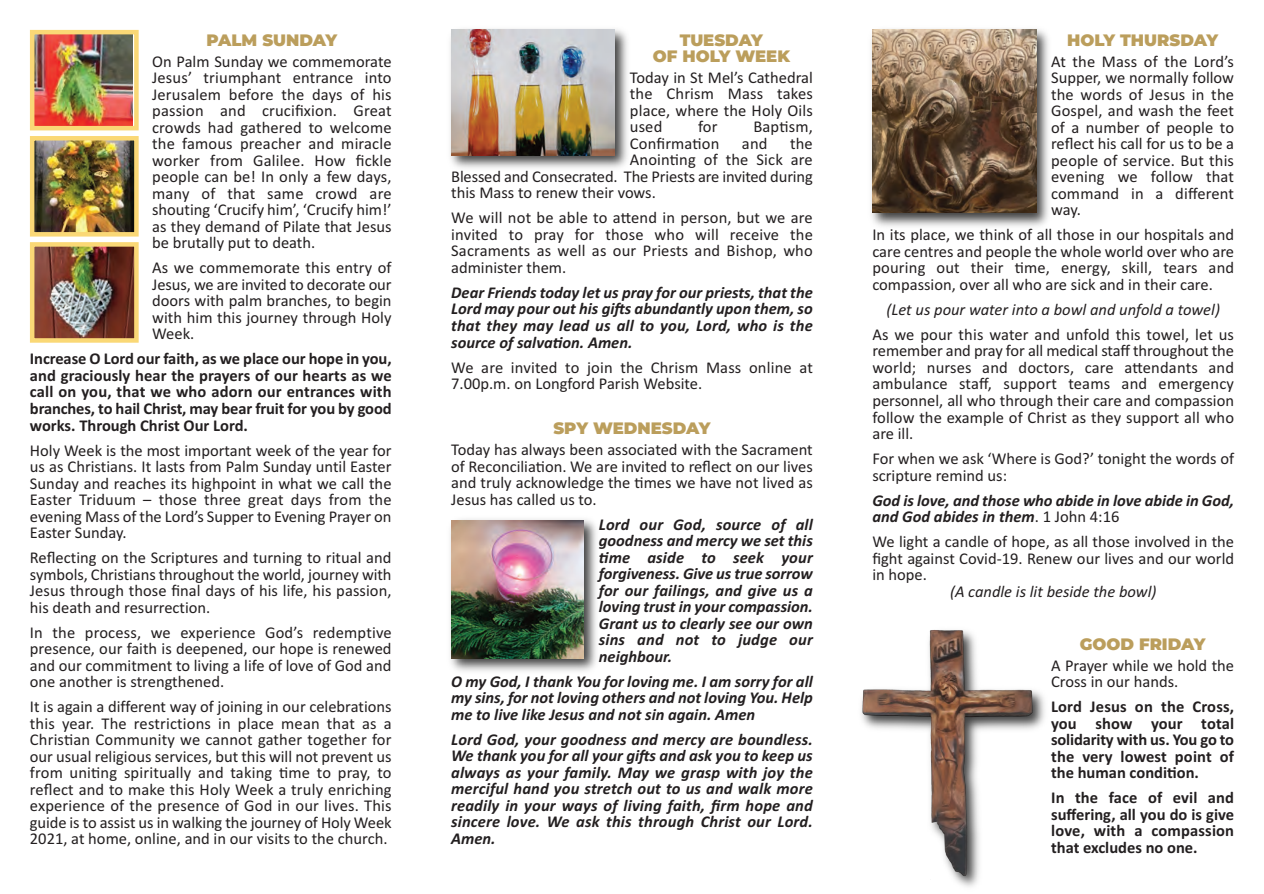
<style>
.page{position:relative;width:1264px;height:894px;background:#fff}
.page>*{position:absolute;margin:0;border:0;box-sizing:border-box;transform-origin:0 0}
.t1{font:16.5px/16.5px "Calibri";color:#231f20;text-align:justify}
.t2{font:italic 700 16.5px/16.5px "Calibri";color:#231f20;text-align:justify}
.t3{font:700 16.5px/16.5px "Calibri";color:#231f20;text-align:justify}
.t4{font:italic 16.5px "Calibri";color:#231f20}
.t5{font:900 16.5px "Montserrat";color:#bb9e5c}
.s1{font-weight:400;font-style:normal}
</style>
<div class="page">
<img style="left:450px;top:29px;width:178px;height:139px">
<img style="left:451px;top:30px;width:163px;height:125px">
<img style="left:871px;top:29px;width:178px;height:198px">
<img style="left:872px;top:30px;width:163px;height:183px">
<img style="left:1034px;top:691px;width:11px;height:37px">
<img style="left:861px;top:630px;width:173px;height:257px">
<img style="left:450px;top:519px;width:146px;height:152px">
<img style="left:451px;top:520px;width:132px;height:138px">
<img style="left:35px;top:35px;width:97px;height:90px">
<div style="left:30px;top:30px;width:109px;height:100px;border:4px solid #fad876"></div>
<img style="left:35px;top:141px;width:99px;height:90px">
<div style="left:30px;top:136px;width:109px;height:100px;border:4px solid #fad876"></div>
<img style="left:35px;top:247px;width:99px;height:90px">
<div style="left:30px;top:242px;width:109px;height:100px;border:4px solid #fad876"></div>
<p class="t5" style="left:206px;top:30px;width:132px">PALM SUNDAY</p>
<p class="t1" style="left:152px;top:54px;width:241px">On Palm Sunday we commemorate Jesus’ triumphant entrance into Jerusalem before the days of his passion and crucifixion. Great crowds had gathered to welcome the famous preacher and miracle worker from Galilee. How fickle people can be! In only a few days, many of that same crowd are shouting ‘Crucify him’, ‘Crucify him!’ as they demand of Pilate that Jesus be brutally put to death.</p>
<p class="t1" style="left:152px;top:261px;width:241px">As we commemorate this entry of Jesus, we are invited to decorate our doors with palm branches, to begin with him this journey through Holy Week.</p>
<p class="t3" style="left:30px;top:352px;width:363px">Increase O Lord our faith, as we place our hope in you, and graciously hear the prayers of our hearts as we call on you, that we who adorn our entrances with branches, to hail Christ, may bear fruit for you by good works. Through Christ Our Lord.</p>
<p class="t1" style="left:30px;top:443px;width:363px">Holy Week is the most important week of the year for us as Christians. It lasts from Palm Sunday until Easter Sunday and reaches its highpoint in what we call the Easter Triduum – those three great days from the evening Mass of the Lord’s Supper to Evening Prayer on Easter Sunday.</p>
<p class="t1" style="left:30px;top:550px;width:363px">Reflecting on the Scriptures and turning to ritual and symbols, Christians throughout the world, journey with Jesus through those final days of his life, his passion, his death and resurrection.</p>
<p class="t1" style="left:30px;top:625px;width:363px">In the process, we experience God’s redemptive presence, our faith is deepened, our hope is renewed and our commitment to living a life of love of God and one another is strengthened.</p>
<p class="t1" style="left:30px;top:699px;width:363px">It is again a different way of joining in our celebrations this year. The restrictions in place mean that as a Christian Community we cannot gather together for our usual religious services, but this will not prevent us from uniting spiritually and taking time to pray, to reflect and to make this Holy Week a truly enriching experience of the presence of God in our lives. This guide is to assist us in walking the journey of Holy Week 2021, at home, online, and in our visits to the church.</p>
<p class="t5" style="left:679px;top:30px;width:85px">TUESDAY</p>
<p class="t5" style="left:652px;top:47px;width:139px">OF HOLY WEEK</p>
<p class="t1" style="left:629px;top:70px;width:184px">Today in St Mel’s Cathedral the Chrism Mass takes place, where the Holy Oils used</p>
<p class="t1" style="left:698px;top:120px;width:21px">for</p>
<p class="t1" style="left:753px;top:120px;width:61px">Baptism,</p>
<p class="t1" style="left:629px;top:136px;width:91px">Confirmation</p>
<p class="t1" style="left:741px;top:136px;width:27px">and</p>
<p class="t1" style="left:790px;top:136px;width:24px">the</p>
<p class="t1" style="left:629px;top:153px;width:184px">Anointing of the Sick are</p>
<p class="t1" style="left:451px;top:169px;width:363px">Blessed and Consecrated. The Priests are invited during</p>
<p class="t1" style="left:451px;top:186px;width:206px">this Mass to renew their vows.</p>
<p class="t1" style="left:451px;top:211px;width:363px">We will not be able to attend in person, but we are invited to pray for those who will receive the Sacraments as well as our Priests and Bishop, who administer them.</p>
<p class="t2" style="left:451px;top:285px;width:363px">Dear Friends today let us pray for our priests, that the Lord may pour out his gifts abundantly upon them, so that they may lead us all to you, Lord, who is the source of salvation. Amen.</p>
<p class="t1" style="left:451px;top:360px;width:363px">We are invited to join the Chrism Mass online at<br>7.00p.m. on Longford Parish Website.</p>
<p class="t5" style="left:553px;top:418px;width:158px">SPY WEDNESDAY</p>
<p class="t1" style="left:451px;top:442px;width:363px">Today has always been associated with the Sacrament of Reconciliation. We are invited to reflect on our lives and truly acknowledge the times we have not lived as Jesus has called us to.</p>
<p class="t2" style="left:598px;top:517px;width:215px">Lord our God, source of all goodness and mercy we set this time aside to seek your forgiveness. Give us true sorrow for our failings, and give us a loving trust in your compassion.<br>Grant us to clearly see our own sins and not to judge our neighbour.</p>
<p class="t2" style="left:451px;top:674px;width:363px">O my God, I thank You for loving me. I am sorry for all my sins, for not loving others and not loving You. Help me to live like Jesus and not sin again. Amen</p>
<p class="t2" style="left:451px;top:732px;width:363px">Lord God, your goodness and mercy are boundless.<br>We thank you for all your gifts and ask you to keep us always as your family. May we grasp with joy the merciful hand you stretch out to us and walk more readily in your ways of living faith, firm hope and sincere love. We ask this through Christ our Lord.<br>Amen.</p>
<p class="t5" style="left:1066px;top:30px;width:152px">HOLY THURSDAY</p>
<p class="t1" style="left:1050px;top:54px;width:184px">At the Mass of the Lord’s Supper, we normally follow the words of Jesus in the Gospel, and wash the feet of a number of people to reflect his call for us to be a people of service. But this evening we follow that command in a different way.</p>
<p class="t1" style="left:872px;top:228px;width:363px">In its place, we think of all those in our hospitals and care centres and people the whole world over who are pouring out their time, energy, skill, tears and compassion, over all who are sick and in their care.</p>
<p class="t4" style="left:886px;top:303px;width:335px">(Let us pour water into a bowl and unfold a towel)</p>
<p class="t1" style="left:872px;top:327px;width:363px">As we pour this water and unfold this towel, let us remember and pray for all medical staff throughout the world; nurses and doctors, care attendants and ambulance staff, support teams and emergency personnel, all who through their care and compassion follow the example of Christ as they support all who are ill.</p>
<p class="t1" style="left:872px;top:451px;width:363px">For when we ask ‘Where is God?’ tonight the words of scripture remind us:</p>
<p class="t2" style="left:872px;top:493px;width:363px">God is love, and those who abide in love abide in God, and God abides in them<span class="s1">. 1 John 4:16</span></p>
<p class="t1" style="left:872px;top:534px;width:363px">We light a candle of hope, as all those involved in the fight against Covid‐19. Renew our lives and our world in hope.</p>
<p class="t4" style="left:949px;top:585px;width:208px">(A candle is lit beside the bowl)</p>
<p class="t5" style="left:1079px;top:634px;width:127px">GOOD FRIDAY</p>
<p class="t1" style="left:1050px;top:658px;width:184px">A Prayer while we hold the<br>Cross in our hands.</p>
<p class="t3" style="left:1050px;top:699px;width:184px">Lord Jesus on the Cross, you show your total solidarity with us. You go to the very lowest point of the human condition.</p>
<p class="t3" style="left:1050px;top:790px;width:184px">In the face of evil and suffering, all you do is give love, with a compassion that excludes no one.</p>
</div>
